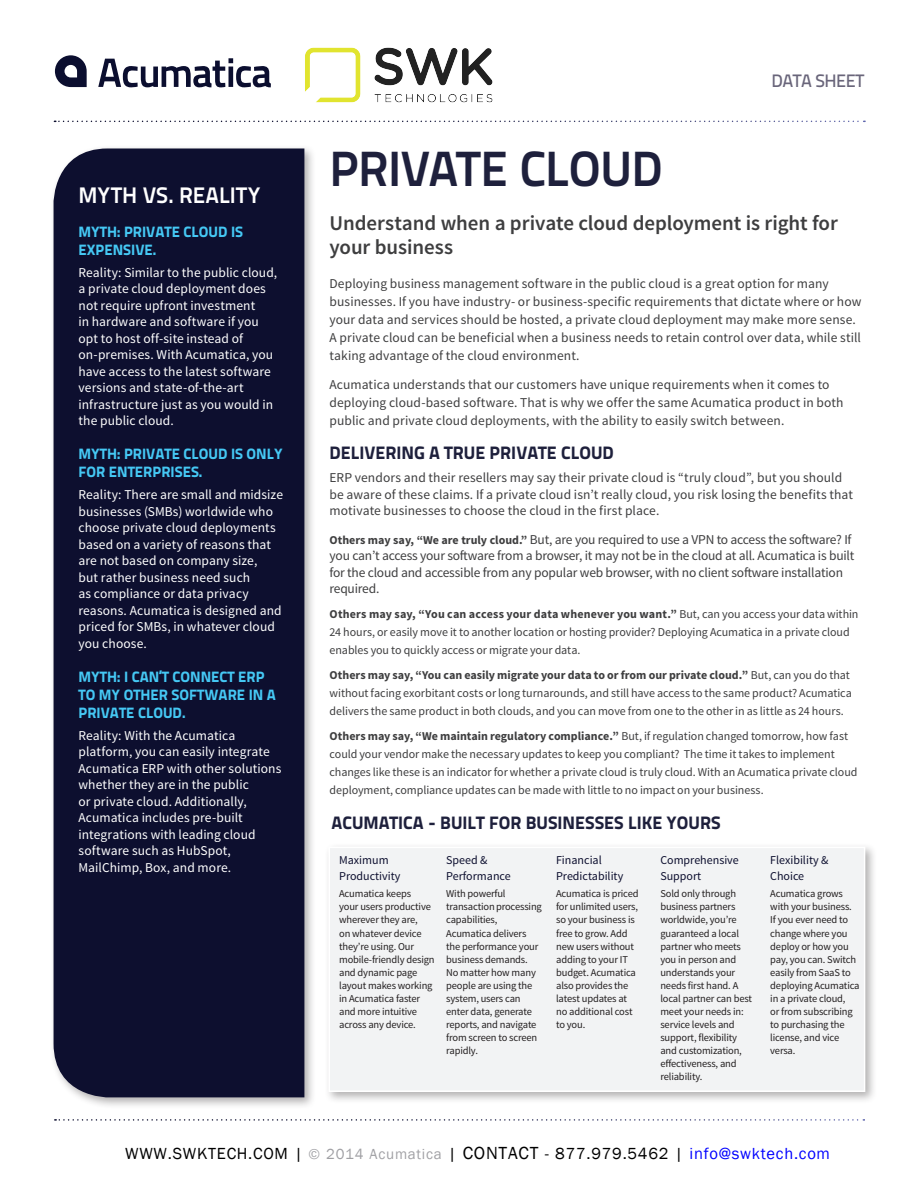
<style>
.page{position:relative;width:918px;height:1188px;background:#fff}
.page>*{position:absolute;margin:0;border:0;box-sizing:border-box;transform-origin:0 0}
.Headline{font:49.5px "Titillium Text 25 L 800 wt";letter-spacing:-.015em;color:#1e203c}
.Sidebar_Header{font:22.5px "Titillium Text 25 L 800 wt";letter-spacing:.005em;color:#fff}
.Body_Copy{font:600 21px/24px "Source Sans Pro";letter-spacing:-.005em;color:#3e3e3f}
.Purple_Subhead{font:18px "Titillium Text 25 L 999 wt";color:#1e203c}
.t1{font:18px "Titillium Text 25 L 600 wt";letter-spacing:-.025em;color:#69657a}
.t2{font:16.5px "Franklin Gothic";letter-spacing:.045em;color:#000}
.Sidebar_Blue_Subhead{font:15px/18px "Titillium Text 25 L 999 wt";color:#45c8f4}
.Body_Copy-2{font:13.5px/18px "Source Sans Pro";letter-spacing:.005em;color:#3e3e3f}
.Sidebar_Body_Copy{font:13.5px/16.5px "Source Sans Pro";letter-spacing:.005em;color:#fff}
.Body_Copy-3{font:13.5px/16.5px "Source Sans Pro";letter-spacing:-.015em;color:#3e3e3f}
.Body_Copy-4{font:12px/18px "Source Sans Pro";letter-spacing:-.005em;color:#3e3e3f}
.Table_Left_Column{font:12px/15.8px "Source Sans Pro";color:#0d0f2f}
.Table_Right_Column{font:10.5px/13px "Source Sans Pro";letter-spacing:-.015em;color:#231f20}
.s1{font-weight:700;font-size:12px}
.s2{font-weight:700}
.s3{font-size:15px;color:#a0a0a4}
.s4{font-size:18px}
.s5{color:#00f}
</style>
<div class="page">
<svg style="left:55px;top:55px;width:32px;height:32px"></svg>
<svg style="left:98px;top:58px;width:173px;height:29px"></svg>
<svg style="left:54px;top:121px;width:811px;height:1px"></svg>
<svg style="left:55px;top:1119px;width:809px;height:2px"></svg>
<div style="left:49px;top:144px;width:267px;height:966px;background:#231f20;opacity:.35"></div>
<div style="left:54px;top:148px;width:250px;height:949px;background:#0d0f2f"></div>
<div style="left:324px;top:842px;width:553px;height:262px;background:#231f20;opacity:.35"></div>
<div style="left:328px;top:847px;width:537px;height:245px;background:#f2f3f4;border:2px solid #fff"></div>
<img style="left:286px;top:47px;width:224px;height:74px">
<p class="Sidebar_Header" style="left:79px;top:177px;width:184px">MYTH VS. REALITY</p>
<p class="Sidebar_Blue_Subhead" style="left:79px;top:222px;width:166px">MYTH: PRIVATE CLOUD IS<br>EXPENSIVE.</p>
<p class="Sidebar_Body_Copy" style="left:79px;top:264px;width:200px">Reality: Similar to the public cloud, a private cloud deployment does not require upfront investment<br>in hardware and software if you opt to host off-site instead of on-premises. With Acumatica, you have access to the latest software versions and state-of-the-art infrastructure just as you would in the public cloud.</p>
<p class="Sidebar_Blue_Subhead" style="left:79px;top:444px;width:206px">MYTH: PRIVATE CLOUD IS ONLY<br>FOR ENTERPRISES.</p>
<p class="Sidebar_Body_Copy" style="left:79px;top:487px;width:206px">Reality: There are small and midsize businesses (SMBs) worldwide who choose private cloud deployments based on a variety of reasons that are not based on company size,<br>but rather business need such<br>as compliance or data privacy reasons. Acumatica is designed and priced for SMBs, in whatever cloud you choose.</p>
<p class="Sidebar_Blue_Subhead" style="left:79px;top:667px;width:199px">MYTH: I CAN’T CONNECT ERP<br>TO MY OTHER SOFTWARE IN A<br>PRIVATE CLOUD.</p>
<p class="Sidebar_Body_Copy" style="left:79px;top:727px;width:204px">Reality: With the Acumatica platform, you can easily integrate<br>Acumatica ERP with other solutions whether they are in the public<br>or private cloud. Additionally,<br>Acumatica includes pre-built integrations with leading cloud software such as HubSpot,<br>MailChimp, Box, and more.</p>
<h3 class="t1" style="left:771px;top:67px;width:95px">DATA SHEET</h3>
<p class="Headline" style="left:330px;top:130px;width:335px">PRIVATE CLOUD</p>
<p class="Body_Copy" style="left:330px;top:211px;width:510px">Understand when a private cloud deployment is right for your business</p>
<p class="Body_Copy-2" style="left:330px;top:275px;width:533px">Deploying business management software in the public cloud is a great option for many businesses. If you have industry- or business-specific requirements that dictate where or how your data and services should be hosted, a private cloud deployment may make more sense.<br>A private cloud can be beneficial when a business needs to retain control over data, while still taking advantage of the cloud environment.</p>
<p class="Body_Copy-2" style="left:330px;top:376px;width:516px">Acumatica understands that our customers have unique requirements when it comes to deploying cloud-based software. That is why we offer the same Acumatica product in both public and private cloud deployments, with the ability to easily switch between.</p>
<p class="Purple_Subhead" style="left:330px;top:438px;width:286px">DELIVERING A TRUE PRIVATE CLOUD</p>
<p class="Body_Copy-2" style="left:330px;top:470px;width:525px;line-height:16.5px">ERP vendors and their resellers may say their private cloud is “truly cloud”, but you should be aware of these claims. If a private cloud isn’t really cloud, you risk losing the benefits that motivate businesses to choose the cloud in the first place.</p>
<p class="Body_Copy-3" style="left:330px;top:531px;width:526px"><span class="s1">Others may say, “We are truly cloud.”</span> But, are you required to use a VPN to access the software? If you can’t access your software from a browser, it may not be in the cloud at all. Acumatica is built for the cloud and accessible from any popular web browser, with no client software installation required.</p>
<p class="Body_Copy-4" style="left:330px;top:605px;width:531px"><span class="s2">Others may say, “You can access your data whenever you want.”</span> But, can you access your data within<br>24 hours, or easily move it to another location or hosting provider? Deploying Acumatica in a private cloud enables you to quickly access or migrate your data.</p>
<p class="Body_Copy-4" style="left:330px;top:666px;width:524px"><span class="s2">Others may say, “You can easily migrate your data to or from our private cloud.”</span> But, can you do that without facing exorbitant costs or long turnarounds, and still have access to the same product? Acumatica delivers the same product in both clouds, and you can move from one to the other in as little as 24 hours.</p>
<p class="Body_Copy-4" style="left:330px;top:727px;width:530px"><span class="s2">Others may say, “We maintain regulatory compliance.”</span> But, if regulation changed tomorrow, how fast could your vendor make the necessary updates to keep you compliant? The time it takes to implement changes like these is an indicator for whether a private cloud is truly cloud. With an Acumatica private cloud deployment, compliance updates can be made with little to no impact on your business.</p>
<p class="Purple_Subhead" style="left:332px;top:808px;width:391px">ACUMATICA - BUILT FOR BUSINESSES LIKE YOURS</p>
<p class="Table_Left_Column" style="left:339px;top:853px;width:63px">Maximum<br>Productivity</p>
<p class="Table_Right_Column" style="left:339px;top:888px;width:97px">Acumatica keeps<br>your users productive wherever they are,<br>on whatever device they’re using. Our mobile-friendly design and dynamic page layout makes working in Acumatica faster and more intuitive across any device.</p>
<p class="Table_Left_Column" style="left:446px;top:853px;width:66px">Speed &amp;<br>Performance</p>
<p class="Table_Right_Column" style="left:446px;top:888px;width:97px">With powerful transaction processing capabilities,<br>Acumatica delivers the performance your business demands.<br>No matter how many people are using the system, users can enter data, generate reports, and navigate from screen to screen rapidly.</p>
<p class="Table_Left_Column" style="left:556px;top:853px;width:69px">Financial<br>Predictability</p>
<p class="Table_Right_Column" style="left:556px;top:888px;width:84px">Acumatica is priced for unlimited users, so your business is free to grow. Add new users without adding to your IT budget. Acumatica also provides the latest updates at no additional cost to you.</p>
<p class="Table_Left_Column" style="left:660px;top:853px;width:80px">Comprehensive<br>Support</p>
<p class="Table_Right_Column" style="left:660px;top:888px;width:93px">Sold only through business partners worldwide, you’re guaranteed a local partner who meets you in person and understands your needs first hand. A local partner can best meet your needs in: service levels and support, flexibility and customization, effectiveness, and reliability.</p>
<p class="Table_Left_Column" style="left:770px;top:853px;width:60px">Flexibility &amp;<br>Choice</p>
<p class="Table_Right_Column" style="left:770px;top:888px;width:91px">Acumatica grows with your business.<br>If you ever need to change where you deploy or how you pay, you can. Switch easily from SaaS to deploying Acumatica in a private cloud,<br>or from subscribing to purchasing the license, and vice versa.</p>
<h3 class="t2" style="left:125px;top:1144px;width:706px">WWW.SWKTECH.COM | <span class="s3">© 2014 Acumatica</span> | <span class="s4">CONTACT</span> - 877.979.5462 | <span class="s5">info@swktech.com</span></h3>
</div>
